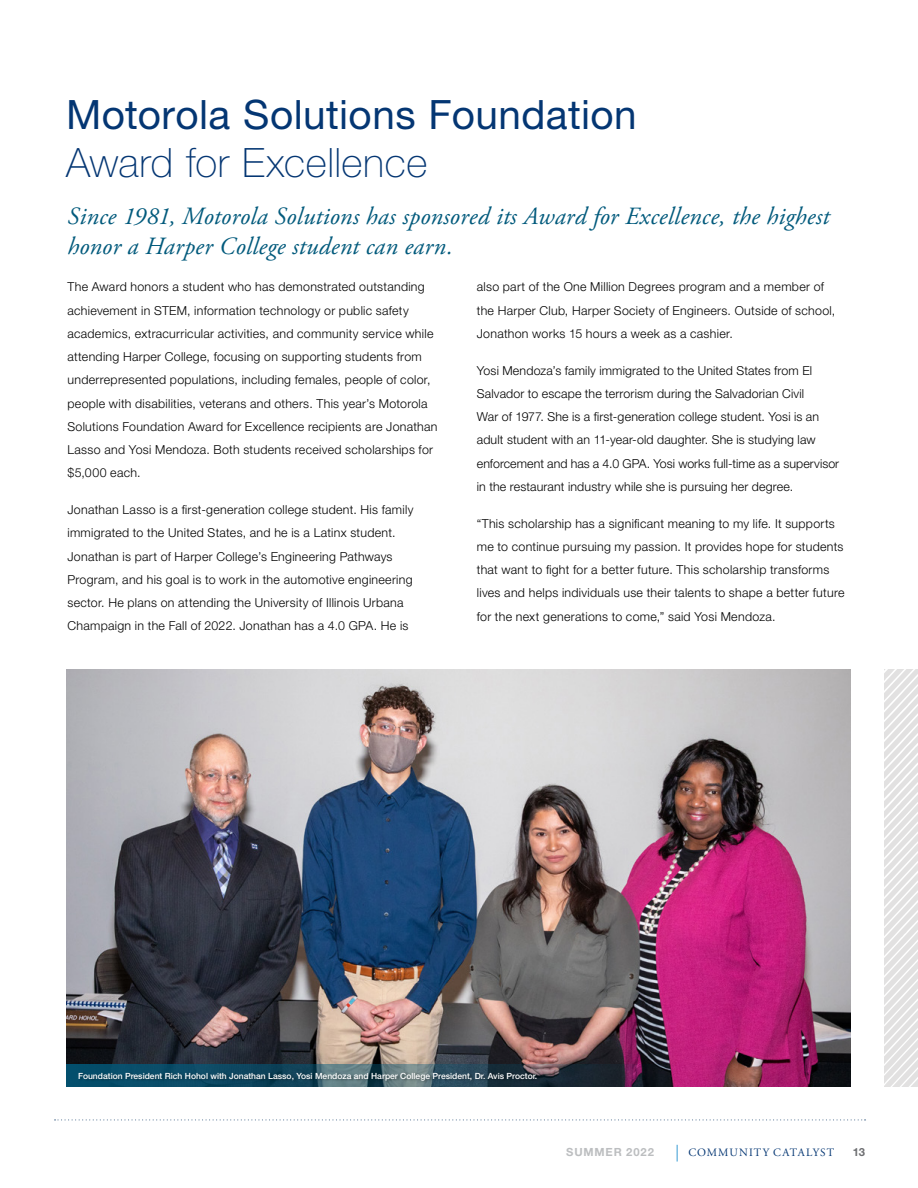
<style>
.page{position:relative;width:918px;height:1188px;background:#fff}
.page>*{position:absolute;margin:0;border:0;box-sizing:border-box;transform-origin:0 0}
.t1{font:40.5px "Helvetica Neue LT Std";letter-spacing:.01em;color:#043673}
.t2{font:100 40.5px "Helvetica Neue LT Std";letter-spacing:.01em;color:#043673}
.t3{font:italic 24.75px/30px "Adobe Garamond Pro";letter-spacing:.01em;color:#025a7c}
.t4{font:300 12.3px/23.2px "Helvetica Neue LT Std";letter-spacing:.02em;color:#000101}
.t5{font:11.25px "Adobe Garamond Pro";letter-spacing:.095em;color:#043673}
.t6{font:700 11.25px "Helvetica Neue LT Std";letter-spacing:.075em;color:#bcbec0}
.t7{font:700 11.25px "Helvetica Neue LT Std";color:#6d6e71}
.t8{font:500 8.55px "Helvetica Neue LT Std";color:#fff}
</style>
<div class="page">
<img style="left:66px;top:670px;width:784px;height:416px">
<svg style="left:677px;top:1145px;width:1px;height:17px"></svg>
<svg style="left:55px;top:1119px;width:811px;height:1px"></svg>
<svg style="left:66px;top:1064px;width:611px;height:22px;background:#294355"></svg>
<svg style="left:884px;top:670px;width:34px;height:416px"></svg>
<div style="left:79px;top:1072px;width:461px;height:11px;background:#000;opacity:.37"></div>
<h1 class="t1" style="left:66px;top:91px;width:572px">Motorola Solutions Foundation</h1>
<h1 class="t2" style="left:66px;top:140px;width:363px">Award for Excellence</h1>
<h2 class="t3" style="left:68px;top:202px;width:763px">Since 1981, Motorola Solutions has sponsored its Award for Excellence, the highest honor a Harper College student can earn.</h2>
<p class="t4" style="left:68px;top:275px;width:372px">The Award honors a student who has demonstrated outstanding achievement in STEM, information technology or public safety academics, extracurricular activities, and community service while attending Harper College, focusing on supporting students from underrepresented populations, including females, people of color, people with disabilities, veterans and others. This year’s Motorola Solutions Foundation Award for Excellence recipients are Jonathan Lasso and Yosi Mendoza. Both students received scholarships for $5,000 each.</p>
<p class="t4" style="left:68px;top:498px;width:347px">Jonathan Lasso is a first-generation college student. His family immigrated to the United States, and he is a Latinx student.<br>Jonathan is part of Harper College’s Engineering Pathways Program, and his goal is to work in the automotive engineering sector. He plans on attending the University of Illinois Urbana Champaign in the Fall of 2022. Jonathan has a 4.0 GPA. He is</p>
<p class="t4" style="left:477px;top:275px;width:360px">also part of the One Million Degrees program and a member of the Harper Club, Harper Society of Engineers. Outside of school,<br>Jonathon works 15 hours a week as a cashier.</p>
<p class="t4" style="left:477px;top:358px;width:364px">Yosi Mendoza’s family immigrated to the United States from El Salvador to escape the terrorism during the Salvadorian Civil<br>War of 1977. She is a first-generation college student. Yosi is an adult student with an 11-year-old daughter. She is studying law enforcement and has a 4.0 GPA. Yosi works full-time as a supervisor in the restaurant industry while she is pursuing her degree.</p>
<p class="t4" style="left:477px;top:511px;width:369px">“This scholarship has a significant meaning to my life. It supports me to continue pursuing my passion. It provides hope for students that want to fight for a better future. This scholarship transforms lives and helps individuals use their talents to shape a better future for the next generations to come,” said Yosi Mendoza.</p>
<p class="t8" style="left:78px;top:1070px;width:461px">Foundation President Rich Hohol with Jonathan Lasso, Yosi Mendoza and Harper College President, Dr. Avis Proctor.</p>
<p class="t6" style="left:566px;top:1145px;width:89px">SUMMER 2022</p>
<p class="t5" style="left:688px;top:1146px;width:147px">COMMUNITY CATALYST</p>
<p class="t7" style="left:853px;top:1145px;width:14px">13</p>
</div>
